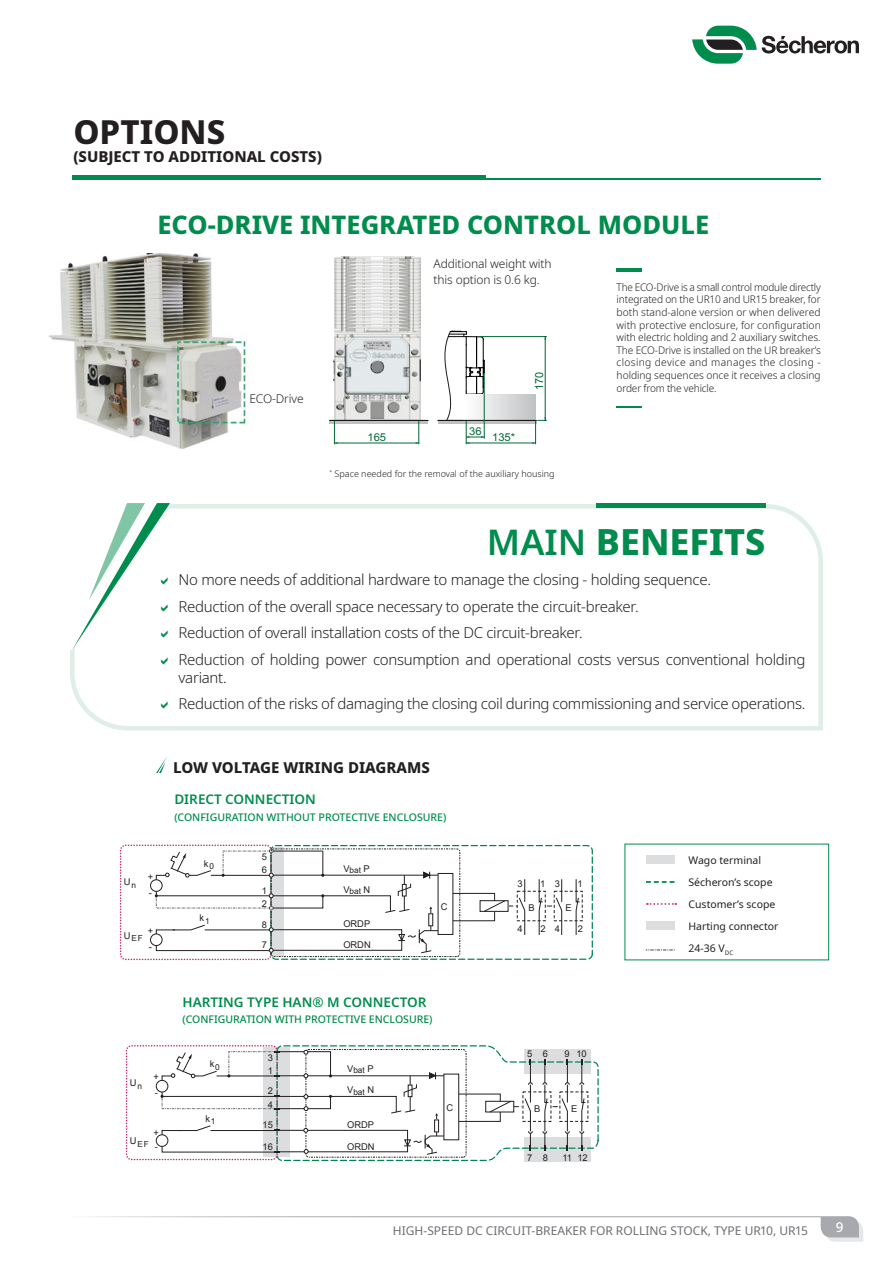
<style>
.page{position:relative;width:893px;height:1263px;background:#fff}
.page>*{position:absolute;margin:0;border:0;box-sizing:border-box;transform-origin:0 0}
.t1{font:800 36px "Noto Sans";color:#008c4d}
.t2{font:800 33px "Noto Sans";color:#231f20}
.t3{font:800 25.5px "Noto Sans";color:#008c4d}
.t4{font:300 15px/26.5px "Noto Sans";letter-spacing:-.02em;color:#231f20}
.t5{font:800 15px "Noto Sans";color:#231f20}
.t6{font:600 13.5px "Noto Sans";color:#008c4d}
.t7{font:500 13.5px "Noto Sans";color:#fff}
.t8{font:12px "Noto Sans";color:#6c6d70}
.t9{font:300 12px/15.8px "Noto Sans";letter-spacing:-.01em;color:#231f20}
.t10{font:11.25px "Arial";color:#006837}
.t11{font:10.8px "Arial";color:#006837}
.t12{font:300 10.5px/12.6px "Noto Sans";color:#231f20;text-align:justify;scale:.95 1}
.t13{font:500 10.5px "Noto Sans";color:#008c4d}
.t14{font:10.5px/22px "Noto Sans";color:#231f20}
.t15{font:9.3px/13.2px "Arial";color:#231f20}
.t16{font:300 9px "Noto Sans";color:#231f20}
.t17{font:8.25px "Arial";color:#231f20}
.s1{font-weight:600}
</style>
<div class="page">
<svg style="left:692px;top:26px;width:167px;height:38px"></svg>
<svg style="left:88px;top:1216px;width:775px;height:26px"></svg>
<hr style="left:72px;top:179px;width:749px;height:1px;background:#008c4d">
<hr style="left:72px;top:176px;width:414px;height:4px;background:#008c4d">
<hr style="left:617px;top:269px;width:25px;height:3px;background:#008c4d">
<svg style="left:617px;top:407px;width:25px;height:1px"></svg>
<img style="left:48px;top:253px;width:199px;height:196px">
<img style="left:333px;top:256px;width:87px;height:164px">
<hr style="left:438px;top:420px;width:98px;height:4px;background:#c0c0c0">
<svg style="left:485px;top:394px;width:51px;height:26px"></svg>
<hr style="left:438px;top:420px;width:98px;height:1px;background:#000">
<hr style="left:329px;top:420px;width:99px;height:4px;background:#c0c0c0">
<hr style="left:329px;top:420px;width:99px;height:1px;background:#000">
<hr style="left:480px;top:336px;width:66px;height:1px;background:#006837">
<hr style="left:545px;top:337px;width:1px;height:83px;background:#006837">
<hr style="left:466px;top:443px;width:70px;height:1px;background:#006837">
<hr style="left:334px;top:443px;width:85px;height:1px;background:#006837">
<svg style="left:532px;top:417px;width:14px;height:27px"></svg>
<svg style="left:437px;top:331px;width:48px;height:113px"></svg>
<svg style="left:334px;top:421px;width:4px;height:23px"></svg>
<svg style="left:416px;top:421px;width:3px;height:23px"></svg>
<svg style="left:70px;top:503px;width:753px;height:228px"></svg>
<hr style="left:596px;top:503px;width:169px;height:4px;background:#008c4d">
<svg style="left:156px;top:757px;width:11px;height:16px"></svg>
<div style="left:270px;top:847px;width:13px;height:108px;background:#dcdddf"></div>
<div style="left:120px;top:844px;width:152px;height:116px;border:2px dashed #c22f78;border-radius:5px"></div>
<div style="left:270px;top:845px;width:323px;height:115px;border:1px dashed #008550;border-radius:5px"></div>
<svg style="left:575px;top:879px;width:5px;height:56px"></svg>
<svg style="left:453px;top:879px;width:109px;height:56px"></svg>
<div style="left:150px;top:879px;width:12px;height:13px;border:1px solid #231f20;border-radius:50%"></div>
<div style="left:150px;top:934px;width:12px;height:12px;border:1px solid #231f20;border-radius:50%"></div>
<div style="left:438px;top:873px;width:15px;height:62px;border:1px solid #231f20"></div>
<div style="left:271px;top:848px;width:189px;height:109px;border:1px dashed #231f20;border-radius:3px"></div>
<svg style="left:155px;top:849px;width:285px;height:104px"></svg>
<div style="left:646px;top:855px;width:28px;height:9px;background:#dcdddf"></div>
<svg style="left:646px;top:881px;width:28px;height:2px"></svg>
<svg style="left:647px;top:903px;width:29px;height:2px"></svg>
<div style="left:646px;top:921px;width:28px;height:9px;background:#dcdddf"></div>
<svg style="left:646px;top:949px;width:29px;height:2px"></svg>
<div style="left:126px;top:1045px;width:152px;height:115px;border:2px dashed #c22f78;border-radius:5px"></div>
<div style="left:156px;top:1080px;width:12px;height:12px;border:1px solid #231f20;border-radius:50%"></div>
<div style="left:156px;top:1134px;width:12px;height:13px;border:1px solid #231f20;border-radius:50%"></div>
<svg style="left:161px;top:1045px;width:438px;height:117px"></svg>
<svg style="left:70px;top:503px;width:100px;height:147px"></svg>
<svg style="left:161px;top:657px;width:7px;height:7px"></svg>
<svg style="left:161px;top:702px;width:7px;height:7px"></svg>
<h2 class="t2" style="left:73px;top:108px;width:153px">OPTIONS</h2>
<p class="t5" style="left:73px;top:146px;width:250px">(SUBJECT TO ADDITIONAL COSTS)</p>
<h3 class="t3" style="left:157px;top:206px;width:553px">ECO-DRIVE INTEGRATED CONTROL MODULE</h3>
<p class="t9" style="left:434px;top:256px;width:119px">Additional weight with this option is 0.6 kg.</p>
<p class="t9" style="left:249px;top:391px;width:56px">ECO-Drive</p>
<p class="t10" style="left:532px;top:390px;width:20px;rotate:-90deg">170</p>
<p class="t11" style="left:469px;top:424px;width:14px">36</p>
<p class="t11" style="left:367px;top:430px;width:20px">165</p>
<p class="t11" style="left:492px;top:430px;width:25px">135*</p>
<p class="t16" style="left:329px;top:467px;width:227px"><sup>*</sup> Space needed for the removal of the auxiliary housing</p>
<p class="t12" style="left:617px;top:281px;width:216px">The ECO-Drive is a small control module directly integrated on the UR10 and UR15 breaker, for both stand-alone version or when delivered with protective enclosure, for configuration with electric holding and 2 auxiliary switches.<br>The ECO-Drive is installed on the UR breaker’s closing device and manages the closing - holding sequences once it receives a closing order from the vehicle.</p>
<h1 class="t1" style="left:487px;top:516px;width:280px"><span class="s1">MAIN</span> BENEFITS</h1>
<p class="t4" style="left:179px;top:567px;width:628px">No more needs of additional hardware to manage the closing - holding sequence.<br>Reduction of the overall space necessary to operate the circuit-breaker.<br>Reduction of overall installation costs of the DC circuit-breaker.<br>Reduction of holding power consumption and operational costs versus conventional holding</p>
<p class="t4" style="left:179px;top:665px;width:628px">variant.<br>Reduction of the risks of damaging the closing coil during commissioning and service operations.</p>
<p class="t15" style="left:124px;top:875px;width:14px">U<sub>n</sub></p>
<p class="t15" style="left:148px;top:870px;width:7px">+</p>
<p class="t15" style="left:149px;top:886px;width:5px">-</p>
<p class="t15" style="left:148px;top:924px;width:7px">+</p>
<p class="t17" style="left:124px;top:932px;width:21px"><sup>U</sup>EF</p>
<p class="t15" style="left:149px;top:940px;width:5px">-</p>
<p class="t5" style="left:173px;top:756px;width:258px">LOW VOLTAGE WIRING DIAGRAMS</p>
<p class="t6" style="left:174px;top:790px;width:143px">DIRECT CONNECTION</p>
<p class="t13" style="left:174px;top:809px;width:273px">(CONFIGURATION WITHOUT PROTECTIVE ENCLOSURE)</p>
<p class="t15" style="left:204px;top:857px;width:12px">k<sub>0</sub></p>
<p class="t15" style="left:200px;top:911px;width:12px">k<sub>1</sub></p>
<p class="t15" style="left:262px;top:850px;width:7px">5</p>
<p class="t15" style="left:262px;top:884px;width:7px">1</p>
<p class="t15" style="left:262px;top:863px;width:7px">6</p>
<p class="t15" style="left:262px;top:897px;width:7px">2</p>
<p class="t15" style="left:262px;top:918px;width:7px">8</p>
<p class="t15" style="left:262px;top:938px;width:7px">7</p>
<p class="t17" style="left:343px;top:864px;width:28px"><sup>V</sup>bat <sup>P</sup></p>
<p class="t17" style="left:343px;top:885px;width:29px"><sup>V</sup>bat <sup>N</sup></p>
<p class="t15" style="left:343px;top:917px;width:28px">ORDP</p>
<p class="t15" style="left:343px;top:938px;width:29px">ORDN</p>
<p class="t15" style="left:441px;top:900px;width:8px">C</p>
<p class="t15" style="left:130px;top:1076px;width:14px">U<sub>n</sub></p>
<p class="t15" style="left:154px;top:1071px;width:7px">+</p>
<p class="t15" style="left:155px;top:1087px;width:5px">-</p>
<p class="t15" style="left:154px;top:1126px;width:7px">+</p>
<p class="t17" style="left:130px;top:1138px;width:21px"><sup>U</sup>EF</p>
<p class="t15" style="left:155px;top:1140px;width:5px">-</p>
<p class="t6" style="left:183px;top:992px;width:245px">HARTING TYPE HAN® M CONNECTOR</p>
<p class="t13" style="left:183px;top:1012px;width:252px">(CONFIGURATION WITH PROTECTIVE ENCLOSURE)</p>
<p class="t15" style="left:210px;top:1057px;width:12px">k<sub>0</sub></p>
<p class="t15" style="left:205px;top:1112px;width:12px">k<sub>1</sub></p>
<p class="t15" style="left:268px;top:1051px;width:7px">3</p>
<p class="t15" style="left:268px;top:1085px;width:7px">2<br>4</p>
<p class="t15" style="left:262px;top:1118px;width:12px">15</p>
<p class="t15" style="left:262px;top:1140px;width:12px">16</p>
<p class="t15" style="left:268px;top:1064px;width:7px">1</p>
<p class="t17" style="left:347px;top:1065px;width:28px"><sup>V</sup>bat <sup>P</sup></p>
<p class="t17" style="left:347px;top:1086px;width:29px"><sup>V</sup>bat <sup>N</sup></p>
<p class="t15" style="left:347px;top:1118px;width:28px">ORDP</p>
<p class="t15" style="left:347px;top:1140px;width:29px">ORDN</p>
<p class="t15" style="left:447px;top:1101px;width:8px">C</p>
<p class="t15" style="left:518px;top:877px;width:7px">3</p>
<p class="t15" style="left:577px;top:877px;width:7px">1</p>
<p class="t15" style="left:555px;top:922px;width:7px">4</p>
<p class="t15" style="left:578px;top:922px;width:7px">2</p>
<p class="t15" style="left:540px;top:877px;width:7px">1</p>
<p class="t15" style="left:555px;top:877px;width:7px">3</p>
<p class="t15" style="left:528px;top:901px;width:8px">B</p>
<p class="t15" style="left:565px;top:901px;width:8px">E</p>
<p class="t15" style="left:518px;top:922px;width:7px">4</p>
<p class="t15" style="left:541px;top:922px;width:7px">2</p>
<p class="t15" style="left:527px;top:1047px;width:22px">5 6</p>
<p class="t15" style="left:565px;top:1047px;width:24px">9 10</p>
<p class="t15" style="left:534px;top:1102px;width:8px">B</p>
<p class="t15" style="left:571px;top:1102px;width:8px">E</p>
<p class="t15" style="left:527px;top:1151px;width:22px">7 8</p>
<p class="t15" style="left:562px;top:1151px;width:27px">11 12</p>
<p class="t14" style="left:688px;top:849px;width:91px">Wago terminal<br>Sécheron’s scope<br>Customer’s scope<br>Harting connector<br>24-36 V<sub>DC</sub></p>
<p class="t8" style="left:393px;top:1222px;width:417px">HIGH-SPEED DC CIRCUIT-BREAKER FOR ROLLING STOCK, TYPE UR10, UR15</p>
<p class="t7" style="left:836px;top:1217px;width:9px">9</p>
</div>
